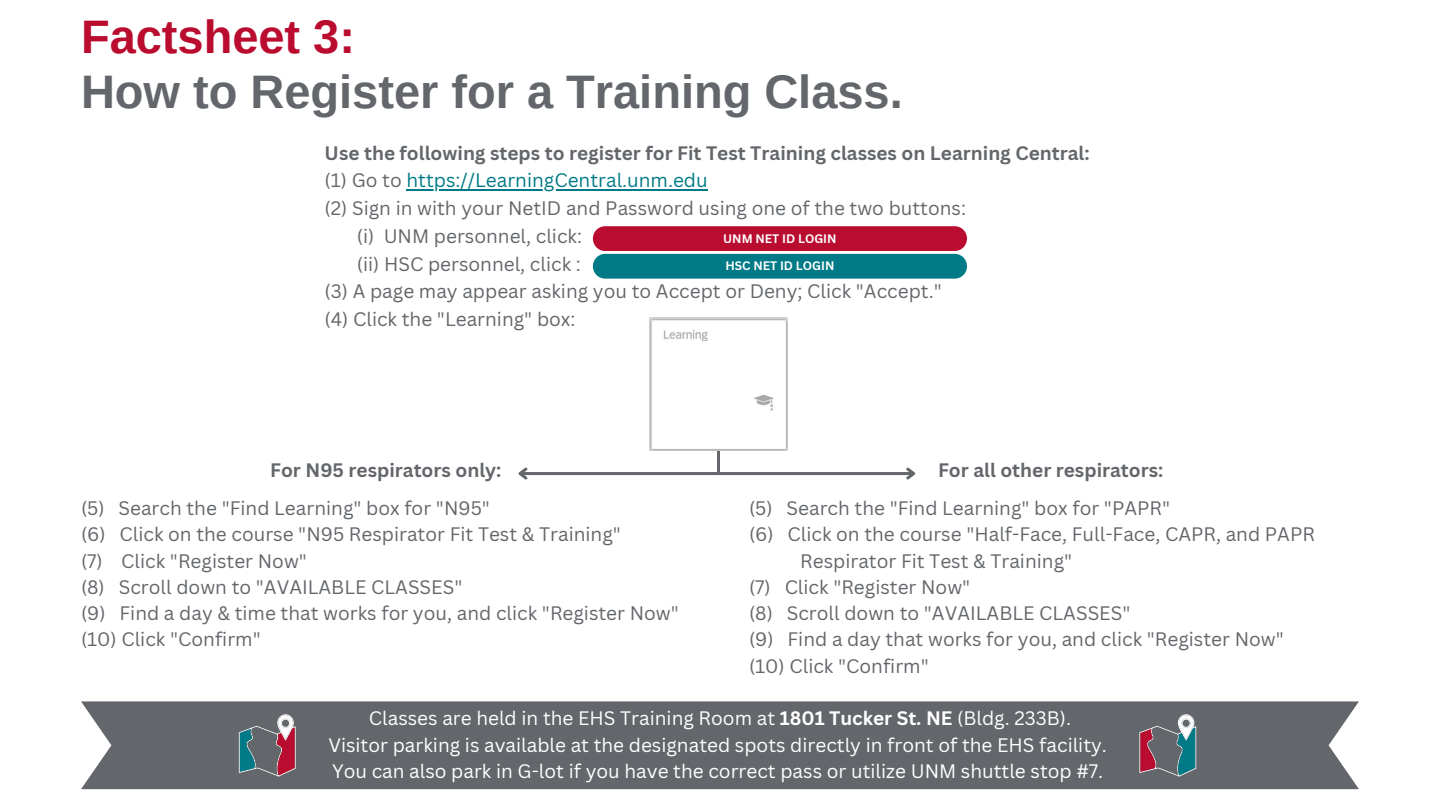
<style>
.page{position:relative;width:1440px;height:810px;background:#fff}
.page>*{position:absolute;margin:0;border:0;box-sizing:border-box;transform-origin:0 0}
.t1{font:700 47px "Arimo";color:#63666a}
.t2{font:700 47px "Arimo";color:#ba0c2f}
.t3{font:19px/26.2px "Canva Sans";color:#63666a}
.t4{font:19px/26.2px "Canva Sans";color:#fff;text-align:center}
.t5{font:700 19px "Canva Sans";color:#63666a}
.t6{font:19px "Canva Sans";color:#007a86}
.t7{font:700 12px "Canva Sans";color:#fff}
.s1{color:#63666a}
.s2{font-weight:700}
</style>
<div class="page">
<hr style="left:406px;top:189px;width:302px;height:1px;background:#007a86">
<div style="left:593px;top:226px;width:374px;height:25px;background:#ba0c2f;border-radius:12px"></div>
<div style="left:593px;top:254px;width:374px;height:25px;background:#007a86;border-radius:12px"></div>
<hr style="left:717px;top:381px;width:3px;height:93px;background:#63666a">
<hr style="left:520px;top:472px;width:394px;height:3px;background:#63666a">
<svg style="left:518px;top:467px;width:10px;height:13px"></svg>
<svg style="left:906px;top:467px;width:10px;height:13px"></svg>
<img style="left:650px;top:318px;width:138px;height:132px">
<div style="left:81px;top:701px;width:1278px;height:88px;background:#63666a"></div>
<svg style="left:239px;top:714px;width:57px;height:63px;background:#776b75"></svg>
<svg style="left:1139px;top:714px;width:57px;height:63px;background:#6f6f78"></svg>
<h1 class="t2" style="left:81px;top:11px;width:276px">Factsheet 3:</h1>
<h1 class="t1" style="left:81px;top:65px;width:823px">How to Register for a Training Class.</h1>
<p class="t5" style="left:325px;top:139px;width:767px">Use the following steps to register for Fit Test Training classes on Learning Central:</p>
<p class="t6" style="left:325px;top:167px;width:385px"><span class="s1">(1) Go to</span> https://LearningCentral.unm.edu</p>
<p class="t3" style="left:325px;top:195px;width:643px">(2) Sign in with your NetID and Password using one of the two buttons:</p>
<p class="t3" style="left:357px;top:222px;width:227px">(i) UNM personnel, click:</p>
<p class="t3" style="left:357px;top:250px;width:225px">(ii) HSC personnel, click :</p>
<p class="t3" style="left:325px;top:278px;width:619px">(3) A page may appear asking you to Accept or Deny; Click "Accept."</p>
<p class="t3" style="left:325px;top:306px;width:252px">(4) Click the "Learning" box:</p>
<p class="t7" style="left:723px;top:230px;width:115px">UNM NET ID LOGIN</p>
<p class="t7" style="left:725px;top:258px;width:111px">HSC NET ID LOGIN</p>
<p class="t5" style="left:270px;top:457px;width:233px">For N95 respirators only:</p>
<p class="t3" style="left:81px;top:495px;width:599px">(5) Search the "Find Learning" box for "N95"<br>(6) Click on the course "N95 Respirator Fit Test &amp; Training"<br>(7) Click "Register Now"<br>(8) Scroll down to "AVAILABLE CLASSES"<br>(9) Find a day &amp; time that works for you, and click "Register Now" (10) Click "Confirm"</p>
<p class="t5" style="left:938px;top:457px;width:227px">For all other respirators:</p>
<p class="t3" style="left:749px;top:495px;width:423px">(5) Search the "Find Learning" box for "PAPR"</p>
<p class="t3" style="left:749px;top:521px;width:567px">(6) Click on the course "Half-Face, Full-Face, CAPR, and PAPR</p>
<p class="t3" style="left:800px;top:547px;width:274px">Respirator Fit Test &amp; Training"</p>
<p class="t3" style="left:749px;top:573px;width:223px">(7) Click "Register Now"</p>
<p class="t3" style="left:749px;top:600px;width:383px">(8) Scroll down to "AVAILABLE CLASSES"</p>
<p class="t3" style="left:749px;top:626px;width:536px">(9) Find a day that works for you, and click "Register Now"</p>
<p class="t3" style="left:749px;top:652px;width:181px">(10) Click "Confirm"</p>
<p class="t4" style="left:328px;top:705px;width:780px">Classes are held in the EHS Training Room at <span class="s2">1801 Tucker St. NE</span> (Bldg. 233B).<br>Visitor parking is available at the designated spots directly in front of the EHS facility.<br>You can also park in G-lot if you have the correct pass or utilize UNM shuttle stop #7.</p>
</div>
